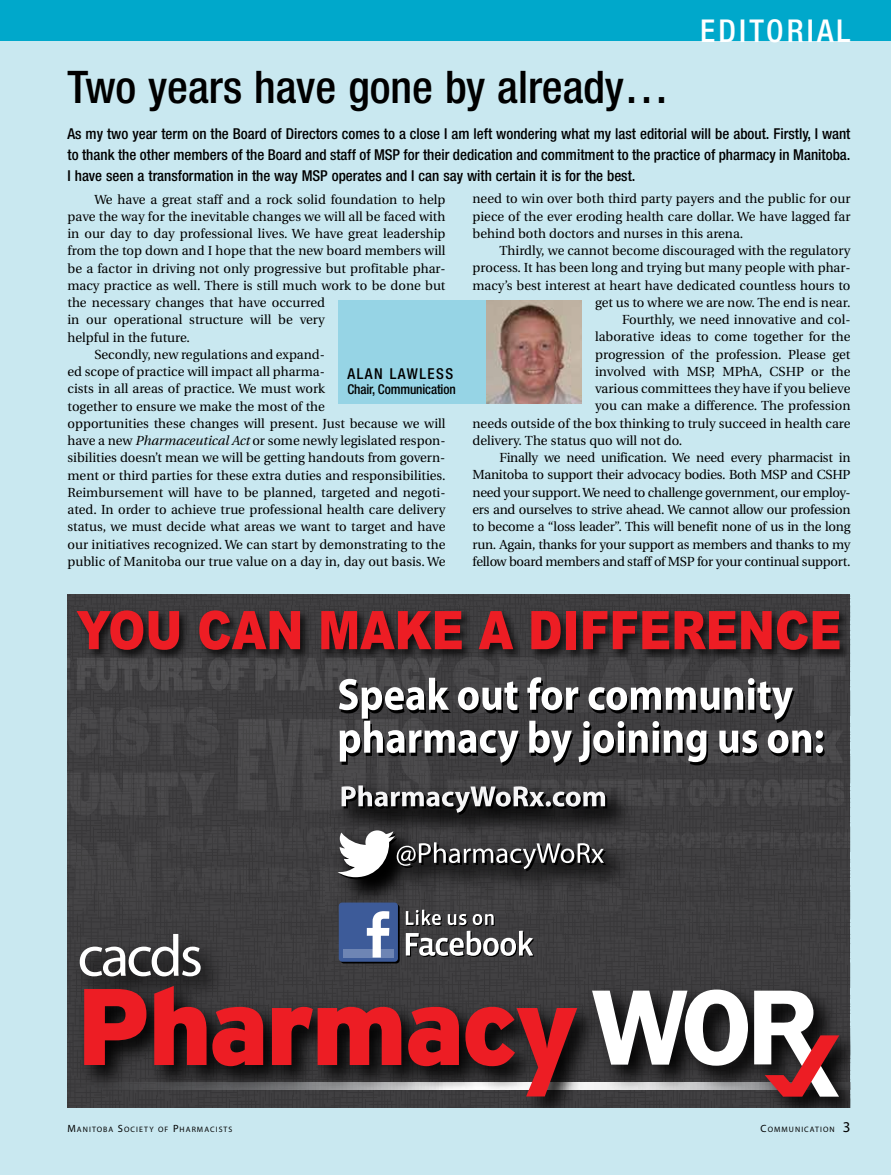
<style>
.page{position:relative;width:891px;height:1175px;background:#fff}
.page>*{position:absolute;margin:0;border:0;box-sizing:border-box;transform-origin:0 0}
.t1{font:500 condensed 45px "Helvetica Neue";letter-spacing:-.005em;color:#000}
.t2{font:500 condensed 31.5px "Helvetica Neue";letter-spacing:.1em;color:#fff}
.t3{font:500 condensed 15px/21px "Helvetica Neue";color:#000;text-align:justify}
.t4{font:500 condensed 15px "Helvetica Neue";letter-spacing:.1em;color:#000}
.t5{font:500 condensed 13.5px "Helvetica Neue";letter-spacing:-.01em;color:#000}
.t6{font:13.2px/17.2px "Utopia";color:#000;text-align:justify}
.t7{font:13.2px "Utopia";letter-spacing:-.02em;color:#000}
.t8{font:7.8px "Myriad";letter-spacing:.135em;color:#000}
.s1{font-style:italic}
.s2{font-size:10.5px}
.s3{font-size:15px}
</style>
<div class="page">
<div style="left:0;top:0;width:891px;height:1174px;background:#c9e8f0"></div>
<div style="left:0;top:0;width:891px;height:40px;background:#00a8cb"></div>
<div style="left:338px;top:300px;width:244px;height:104px;background:#96d4e5"></div>
<img style="left:487px;top:300px;width:94px;height:104px">
<img style="left:68px;top:594px;width:782px;height:328px">
<img style="left:330px;top:773px;width:308px;height:47px">
<svg style="left:342px;top:785px;width:265px;height:30px;background:#5f5e5f"></svg>
<img style="left:71px;top:605px;width:779px;height:59px">
<svg style="left:76px;top:610px;width:67px;height:40px;background:#912429"></svg>
<svg style="left:149px;top:611px;width:30px;height:39px"></svg>
<svg style="left:199px;top:610px;width:101px;height:40px;background:#9b2327"></svg>
<svg style="left:321px;top:611px;width:141px;height:38px;background:#a51f24"></svg>
<svg style="left:479px;top:611px;width:34px;height:38px"></svg>
<svg style="left:531px;top:611px;width:30px;height:38px"></svg>
<div style="left:566px;top:611px;width:10px;height:38px;background:#ed1d24"></div>
<svg style="left:583px;top:611px;width:24px;height:38px"></svg>
<svg style="left:613px;top:611px;width:56px;height:38px;background:#a31f24"></svg>
<svg style="left:675px;top:610px;width:165px;height:40px;background:#9e2025"></svg>
<img style="left:68px;top:922px;width:782px;height:185px">
<svg style="left:592px;top:989px;width:156px;height:76px;background:#9f9f9f"></svg>
<svg style="left:84px;top:989px;width:62px;height:76px;background:#a51b20"></svg>
<svg style="left:154px;top:985px;width:109px;height:81px;background:#992226"></svg>
<svg style="left:272px;top:1006px;width:129px;height:59px;background:#a81c21"></svg>
<svg style="left:408px;top:1006px;width:51px;height:60px;background:#b91e23"></svg>
<svg style="left:465px;top:1006px;width:112px;height:90px;background:#852d31"></svg>
<svg style="left:754px;top:990px;width:85px;height:106px;background:#977577"></svg>
<svg style="left:80px;top:934px;width:121px;height:42px;background:#717172"></svg>
<img style="left:325px;top:818px;width:312px;height:92px">
<svg style="left:337px;top:830px;width:269px;height:49px;background:#585758"></svg>
<svg style="left:339px;top:677px;width:181px;height:89px;background:#747475"></svg>
<svg style="left:527px;top:677px;width:298px;height:89px;background:#6e6e6f"></svg>
<svg style="left:406px;top:909px;width:128px;height:48px;background:#6c6c6d"></svg>
<svg style="left:340px;top:904px;width:60px;height:59px"></svg>
<div style="left:339px;top:902px;width:59px;height:59px;background:#3d5b99;border-radius:3px"></div>
<div style="left:343px;top:949px;width:51px;height:8px;background:#6e85b4"></div>
<svg style="left:367px;top:911px;width:24px;height:47px"></svg>
<h1 class="t1" style="left:68px;top:60px;width:603px">Two years have gone by already…</h1>
<h2 class="t2" style="left:700px;top:12px;width:152px">Editorial</h2>
<p class="t3" style="left:68px;top:123px;width:785px">As my two year term on the Board of Directors comes to a close I am left wondering what my last editorial will be about. Firstly, I want to thank the other members of the Board and staff of MSP for their dedication and commitment to the practice of pharmacy in Manitoba.<br>I have seen a transformation in the way MSP operates and I can say with certain it is for the best.</p>
<p class="t6" style="left:94px;top:191px;width:352px">We have a great staff and a rock solid foundation to help</p>
<p class="t6" style="left:68px;top:208px;width:379px">pave the way for the inevitable changes we will all be faced with</p>
<p class="t6" style="left:68px;top:225px;width:380px">in our day to day professional lives. We have great leadership</p>
<p class="t6" style="left:68px;top:242px;width:380px">from the top down and I hope that the new board members will</p>
<p class="t6" style="left:68px;top:260px;width:379px">be a factor in driving not only progressive but profitable phar-</p>
<p class="t6" style="left:68px;top:277px;width:379px">macy practice as well. There is still much work to be done but</p>
<p class="t6" style="left:68px;top:294px;width:259px">the necessary changes that have occurred</p>
<p class="t6" style="left:68px;top:311px;width:259px">in our operational structure will be very</p>
<p class="t6" style="left:68px;top:329px;width:124px">helpful in the future.</p>
<p class="t6" style="left:95px;top:346px;width:232px">Secondly, new regulations and expand-</p>
<p class="t6" style="left:68px;top:363px;width:259px">ed scope of practice will impact all pharma-</p>
<p class="t6" style="left:68px;top:380px;width:259px">cists in all areas of practice. We must work</p>
<p class="t6" style="left:68px;top:398px;width:259px">together to ensure we make the most of the</p>
<p class="t6" style="left:68px;top:415px;width:380px">opportunities these changes will present. Just because we will</p>
<p class="t6" style="left:68px;top:432px;width:380px">have a new <span class="s1">Pharmaceutical Act</span> or some newly legislated respon-</p>
<p class="t6" style="left:68px;top:449px;width:379px">sibilities doesn’t mean we will be getting handouts from govern-</p>
<p class="t6" style="left:68px;top:466px;width:380px">ment or third parties for these extra duties and responsibilities.</p>
<p class="t6" style="left:68px;top:484px;width:380px">Reimbursement will have to be planned, targeted and negoti-</p>
<p class="t6" style="left:68px;top:501px;width:380px">ated. In order to achieve true professional health care delivery</p>
<p class="t6" style="left:68px;top:518px;width:380px">status, we must decide what areas we want to target and have</p>
<p class="t6" style="left:68px;top:535px;width:380px">our initiatives recognized. We can start by demonstrating to the</p>
<p class="t6" style="left:68px;top:553px;width:380px">public of Manitoba our true value on a day in, day out basis. We</p>
<p class="t4" style="left:347px;top:365px;width:107px">ALan Lawless</p>
<p class="t5" style="left:347px;top:381px;width:110px">Chair, Communication</p>
<p class="t6" style="left:472px;top:190px;width:380px">need to win over both third party payers and the public for our piece of the ever eroding health care dollar. We have lagged far behind both doctors and nurses in this arena.</p>
<p class="t6" style="left:499px;top:242px;width:353px">Thirdly, we cannot become discouraged with the regulatory</p>
<p class="t6" style="left:472px;top:259px;width:379px">process. It has been long and trying but many people with phar-</p>
<p class="t6" style="left:472px;top:277px;width:379px">macy’s best interest at heart have dedicated countless hours to</p>
<p class="t6" style="left:595px;top:294px;width:257px">get us to where we are now. The end is near.</p>
<p class="t6" style="left:622px;top:311px;width:230px">Fourthly, we need innovative and col-</p>
<p class="t6" style="left:595px;top:328px;width:257px">laborative ideas to come together for the</p>
<p class="t6" style="left:595px;top:346px;width:257px">progression of the profession. Please get</p>
<p class="t6" style="left:595px;top:363px;width:257px">involved with MSP, MPhA, CSHP or the</p>
<p class="t6" style="left:595px;top:380px;width:257px">various committees they have if you believe</p>
<p class="t6" style="left:595px;top:397px;width:257px">you can make a difference. The profession</p>
<p class="t6" style="left:472px;top:415px;width:380px">needs outside of the box thinking to truly succeed in health care</p>
<p class="t6" style="left:472px;top:432px;width:211px">delivery. The status quo will not do.</p>
<p class="t7" style="left:499px;top:450px;width:353px">Finally we need unification. We need every pharmacist in</p>
<p class="t7" style="left:472px;top:468px;width:379px">Manitoba to support their advocacy bodies. Both MSP and CSHP</p>
<p class="t7" style="left:472px;top:485px;width:379px">need your support. We need to challenge government, our employ-</p>
<p class="t7" style="left:472px;top:502px;width:379px">ers and ourselves to strive ahead. We cannot allow our profession</p>
<p class="t7" style="left:472px;top:519px;width:380px">to become a “loss leader”. This will benefit none of us in the long</p>
<p class="t7" style="left:472px;top:537px;width:379px">run. Again, thanks for your support as members and thanks to my</p>
<p class="t7" style="left:472px;top:554px;width:380px">fellow board members and staff of MSP for your continual support.</p>
<p class="t8" style="left:68px;top:1125px;width:137px"><span class="s2">M</span>ANITOBA <span class="s2">S</span>OCIETY OF <span class="s2">P</span>HARMAC</p>
<p class="t8" style="left:216px;top:1125px;width:17px">ISTS</p>
<p class="t8" style="left:761px;top:1125px;width:91px"><span class="s2">C</span>OMMUNICATION <span class="s3">3</span></p>
</div>
